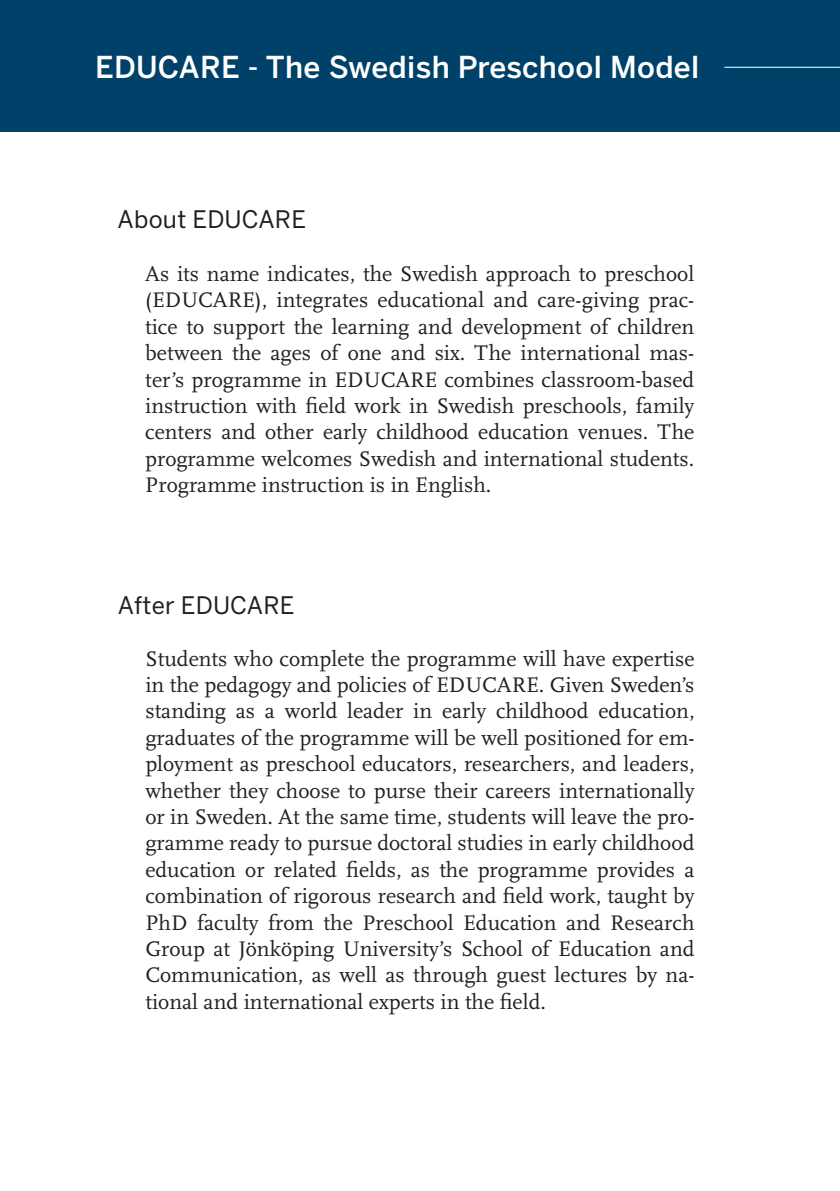
<style>
.page{position:relative;width:840px;height:1191px;background:#fff}
.page>*{position:absolute;margin:0;border:0;box-sizing:border-box;transform-origin:0 0}
.t1{font:500 30px "Benton Sans";letter-spacing:.01em;color:#fff}
.t2{font:24px "Benton Sans";letter-spacing:.01em;color:#231f20}
.t3{font:22px/26.4px "Scala OT";color:#231f20;text-align:justify}
</style>
<div class="page">
<div style="left:0;top:0;width:839px;height:132px;background:#00416a"></div>
<hr style="left:724px;top:67px;width:115px;height:1px;background:#fff">
<p class="t1" style="left:95px;top:49px;width:605px">EDUCARE - The Swedish Preschool Model</p>
<p class="t2" style="left:117px;top:205px;width:190px">About EDUCARE</p>
<p class="t3" style="left:145px;top:261px;width:550px">As its name indicates, the Swedish approach to preschool (EDUCARE), integrates educational and care-giving prac&shy;tice to support the learning and development of children between the ages of one and six. The international mas&shy;ter’s programme in EDUCARE combines classroom-based instruction with field work in Swedish preschools, family centers and other early childhood education venues. The programme welcomes Swedish and international students.<br>Programme instruction is in English.</p>
<p class="t2" style="left:118px;top:591px;width:178px">After EDUCARE</p>
<p class="t3" style="left:145px;top:645px;width:550px">Students who complete the programme will have expertise in the pedagogy and policies of EDUCARE. Given Sweden’s standing as a world leader in early childhood education, graduates of the programme will be well positioned for em&shy;ployment as preschool educators, researchers, and leaders, whether they choose to purse their careers internationally or in Sweden. At the same time, students will leave the pro&shy;gramme ready to pursue doctoral studies in early childhood education or related fields, as the programme provides a combination of rigorous research and field work, taught by PhD faculty from the Preschool Education and Research Group at Jönköping University’s School of Education and Communication, as well as through guest lectures by na&shy;tional and international experts in the field.</p>
</div>
